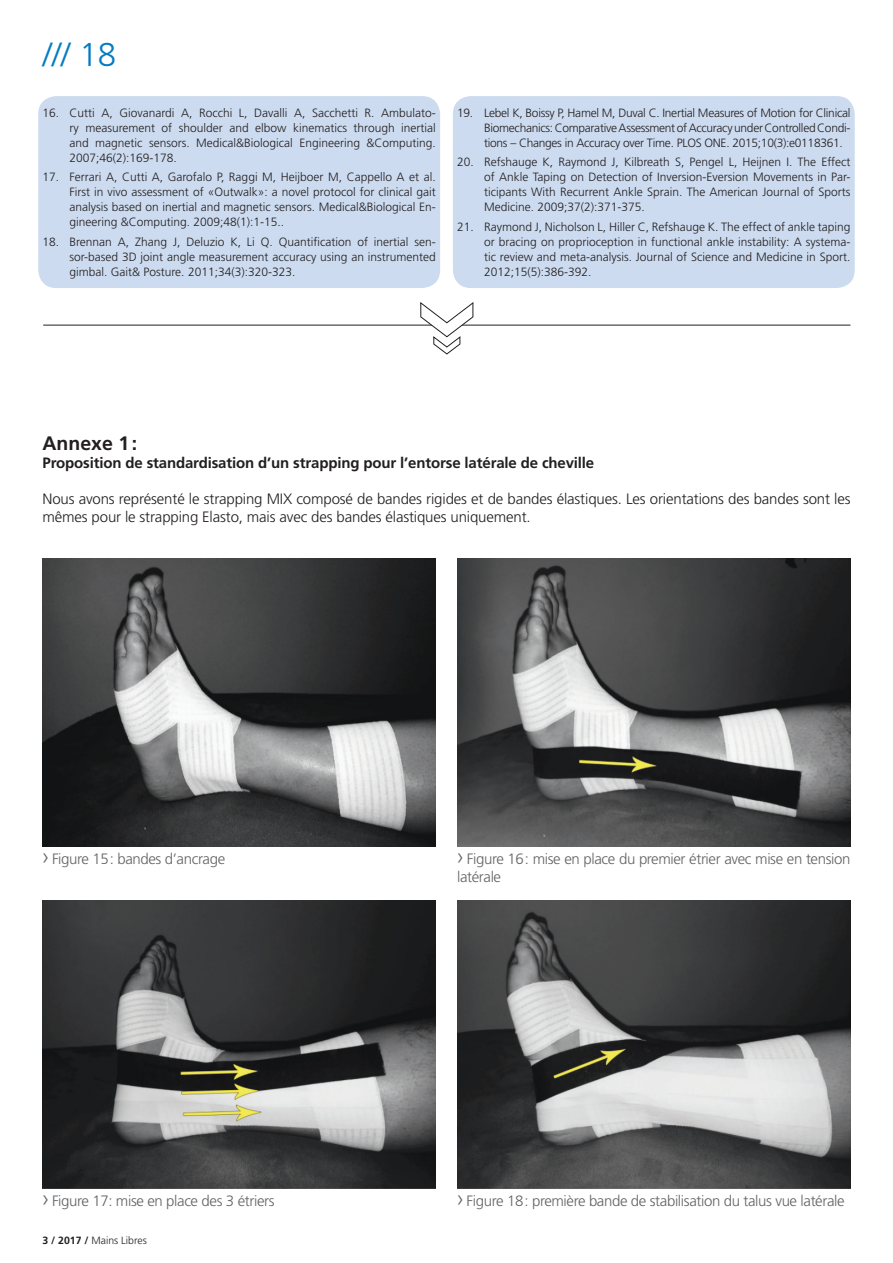
<style>
.page{position:relative;width:893px;height:1263px;background:#fff}
.page>*{position:absolute;margin:0;border:0;box-sizing:border-box;transform-origin:0 0}
.t1{font:300 33px "Frutiger";color:#007cc2}
.t2{font:700 19.5px "Frutiger";color:#231f20}
.t3{font:300 15px/18px "Frutiger";letter-spacing:-.025em;color:#636366}
.t4{font:300 15px/18px "Frutiger";letter-spacing:-.01em;color:#231f20}
.t5{font:700 15px "Frutiger";letter-spacing:-.01em;color:#231f20}
.t6{font:300 12px/15px "Frutiger";color:#231f20;text-align:justify}
.t7{font:300 10.5px "Frutiger";color:#231f20}
.s1{font-size:22.5px}
.s2{font-weight:700}
</style>
<div class="page">
<div style="left:38px;top:96px;width:402px;height:192px;background:#ccdbef;border-radius:18px"></div>
<div style="left:453px;top:96px;width:402px;height:192px;background:#ccdbef;border-radius:18px"></div>
<img style="left:43px;top:558px;width:393px;height:288px">
<img style="left:457px;top:558px;width:393px;height:288px">
<img style="left:43px;top:900px;width:393px;height:288px">
<img style="left:457px;top:900px;width:393px;height:288px">
<hr style="left:43px;top:325px;width:807px;height:1px;background:#231f20">
<svg style="left:420px;top:302px;width:54px;height:53px"></svg>
<h1 class="t1" style="left:43px;top:36px;width:75px">/// 18</h1>
<p class="t6" style="left:70px;top:106px;width:368px;text-indent:-27px">16. Cutti A, Giovanardi A, Rocchi L, Davalli A, Sacchetti R. Ambulato&shy;ry measurement of shoulder and elbow kinematics through inertial and magnetic sensors. Medical&amp;Biological Engineering &amp;Computing.<br>2007;46(2):169-178.</p>
<p class="t6" style="left:70px;top:170px;width:368px;text-indent:-27px">17. Ferrari A, Cutti A, Garofalo P, Raggi M, Heijboer M, Cappello A et al.<br>First in vivo assessment of «Outwalk»: a novel protocol for clinical gait analysis based on inertial and magnetic sensors. Medical&amp;Biological En&shy;gineering &amp;Computing. 2009;48(1):1-15..</p>
<p class="t6" style="left:70px;top:234px;width:368px;text-indent:-27px">18. Brennan A, Zhang J, Deluzio K, Li Q. Quantification of inertial sen&shy;sor-based 3D joint angle measurement accuracy using an instrumented gimbal. Gait&amp; Posture. 2011;34(3):320-323.</p>
<p class="t6" style="left:484px;top:106px;width:368px;text-indent:-27px">19. Lebel K, Boissy P, Hamel M, Duval C. Inertial Measures of Motion for Clinical Biomechanics: Comparative Assessment of Accuracy under Controlled Condi&shy;tions – Changes in Accuracy over Time. PLOS ONE. 2015;10(3):e0118361.</p>
<p class="t6" style="left:484px;top:155px;width:368px;text-indent:-27px">20. Refshauge K, Raymond J, Kilbreath S, Pengel L, Heijnen I. The Effect of Ankle Taping on Detection of Inversion-Eversion Movements in Par&shy;ticipants With Recurrent Ankle Sprain. The American Journal of Sports Medicine. 2009;37(2):371-375.</p>
<p class="t6" style="left:484px;top:219px;width:368px;text-indent:-27px">21. Raymond J, Nicholson L, Hiller C, Refshauge K. The effect of ankle taping or bracing on proprioception in functional ankle instability: A systema&shy;tic review and meta-analysis. Journal of Science and Medicine in Sport.<br>2012;15(5):386-392.</p>
<h2 class="t2" style="left:43px;top:432px;width:96px">Annexe 1:</h2>
<p class="t5" style="left:43px;top:454px;width:553px">Proposition de standardisation d’un strapping pour l’entorse latérale de cheville</p>
<p class="t4" style="left:43px;top:490px;width:809px">Nous avons représenté le strapping MIX composé de bandes rigides et de bandes élastiques. Les orientations des bandes sont les mêmes pour le strapping Elasto, mais avec des bandes élastiques uniquement.</p>
<p class="t3" style="left:43px;top:850px;width:184px"><span class="s1">›</span> Figure 15: bandes d’ancrage</p>
<p class="t3" style="left:457px;top:850px;width:395px"><span class="s1">›</span> Figure 16: mise en place du premier étrier avec mise en tension latérale</p>
<p class="t3" style="left:43px;top:1192px;width:234px"><span class="s1">›</span> Figure 17: mise en place des 3 étriers</p>
<p class="t3" style="left:457px;top:1192px;width:389px"><span class="s1">›</span> Figure 18: première bande de stabilisation du talus vue latérale</p>
<p class="t7" style="left:43px;top:1234px;width:106px"><span class="s2">3 / 2017 /</span> Mains Libres</p>
</div>
